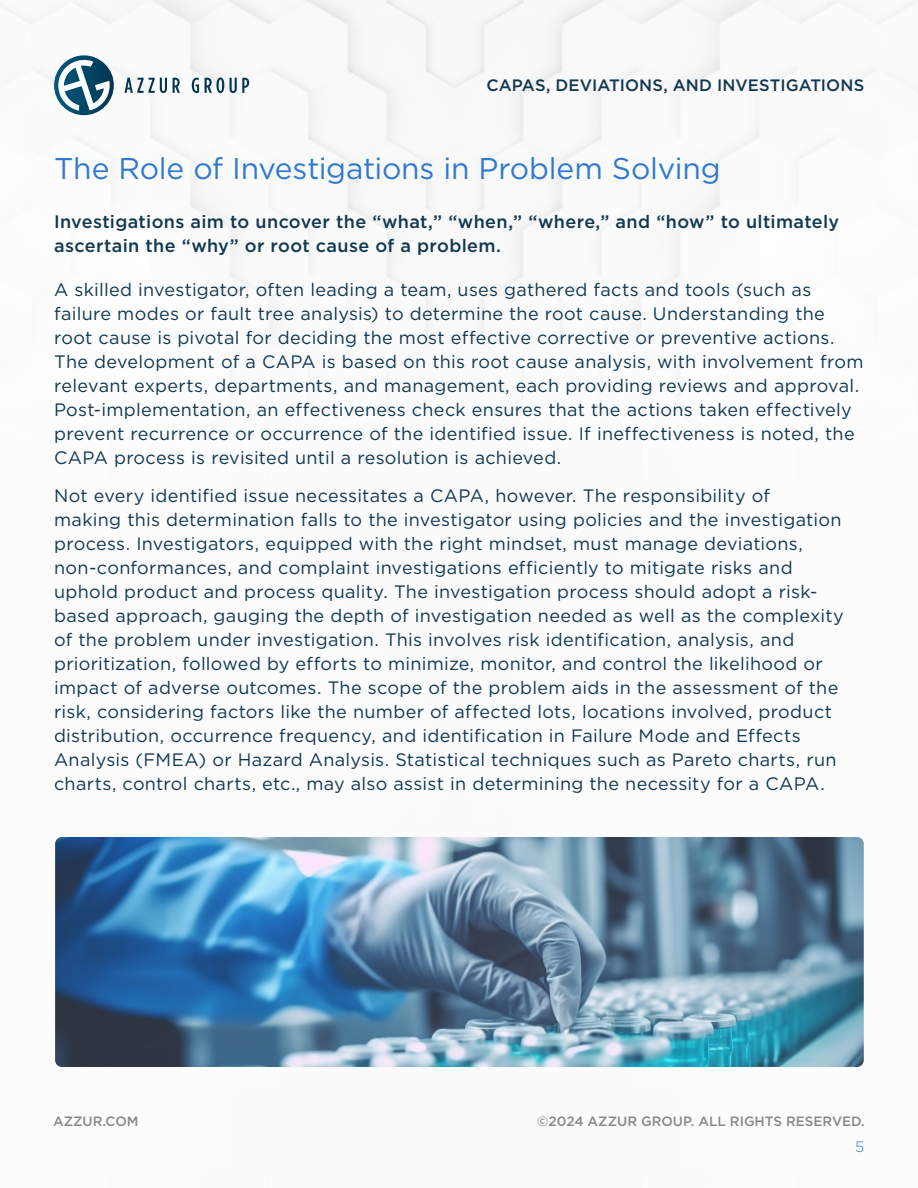
<style>
.page{position:relative;width:918px;height:1188px;background:#fff}
.page>*{position:absolute;margin:0;border:0;box-sizing:border-box;transform-origin:0 0}
.Paragraph_Style_2{font:30px "Gotham";letter-spacing:-.005em;color:#3079cf}
.Paragraph_Style_2-2{font:18px/24px "Gotham";letter-spacing:.015em;color:#113851}
.Paragraph_Style_2-3{font:500 18px/24px "Gotham";letter-spacing:.02em;color:#113851}
.t1{font:500 16.5px "Gotham";letter-spacing:.005em;color:#113851}
.Paragraph{font:300 15px "Gotham";color:#3079cf}
.t2{font:500 13.5px "Gotham";color:#878889}
</style>
<div class="page">
<img style="left:0;top:0;width:918px;height:412px">
<svg style="left:54px;top:55px;width:60px;height:60px"></svg>
<svg style="left:58px;top:59px;width:52px;height:52px"></svg>
<svg style="left:125px;top:78px;width:42px;height:15px"></svg>
<svg style="left:173px;top:78px;width:7px;height:15px"></svg>
<svg style="left:192px;top:78px;width:7px;height:15px"></svg>
<svg style="left:205px;top:78px;width:19px;height:15px"></svg>
<svg style="left:230px;top:78px;width:19px;height:15px"></svg>
<img style="left:55px;top:837px;width:809px;height:230px">
<p class="t1" style="left:486px;top:76px;width:379px">CAPAS, DEVIATIONS, AND INVESTIGATIONS</p>
<p class="Paragraph_Style_2" style="left:54px;top:151px;width:668px">The Role of Investigations in Problem Solving</p>
<p class="Paragraph_Style_2-3" style="left:54px;top:209px;width:787px">Investigations aim to uncover the “what,” “when,” “where,” and “how” to ultimately ascertain the “why” or root cause of a problem.</p>
<p class="Paragraph_Style_2-2" style="left:54px;top:278px;width:811px">A skilled investigator, often leading a team, uses gathered facts and tools (such as failure modes or fault tree analysis) to determine the root cause. Understanding the root cause is pivotal for deciding the most effective corrective or preventive actions.<br>The development of a CAPA is based on this root cause analysis, with involvement from relevant experts, departments, and management, each providing reviews and approval.<br>Post-implementation, an effectiveness check ensures that the actions taken effectively prevent recurrence or occurrence of the identified issue. If ineffectiveness is noted, the CAPA process is revisited until a resolution is achieved.</p>
<p class="Paragraph_Style_2-2" style="left:54px;top:483px;width:791px">Not every identified issue necessitates a CAPA, however. The responsibility of<br>making this determination falls to the investigator using policies and the investigation process. Investigators, equipped with the right mindset, must manage deviations, non-conformances, and complaint investigations efficiently to mitigate risks and uphold product and process quality. The investigation process should adopt a risk&shy;based approach, gauging the depth of investigation needed as well as the complexity of the problem under investigation. This involves risk identification, analysis, and prioritization, followed by efforts to minimize, monitor, and control the likelihood or impact of adverse outcomes. The scope of the problem aids in the assessment of the risk, considering factors like the number of affected lots, locations involved, product distribution, occurrence frequency, and identification in Failure Mode and Effects Analysis (FMEA) or Hazard Analysis. Statistical techniques such as Pareto charts, run charts, control charts, etc., may also assist in determining the necessity for a CAPA.</p>
<p class="t2" style="left:53px;top:1114px;width:87px">AZZUR.COM</p>
<p class="t2" style="left:537px;top:1114px;width:329px">©2024 AZZUR GROUP. ALL RIGHTS RESERVED.</p>
<p class="Paragraph" style="left:855px;top:1138px;width:11px">5</p>
</div>
